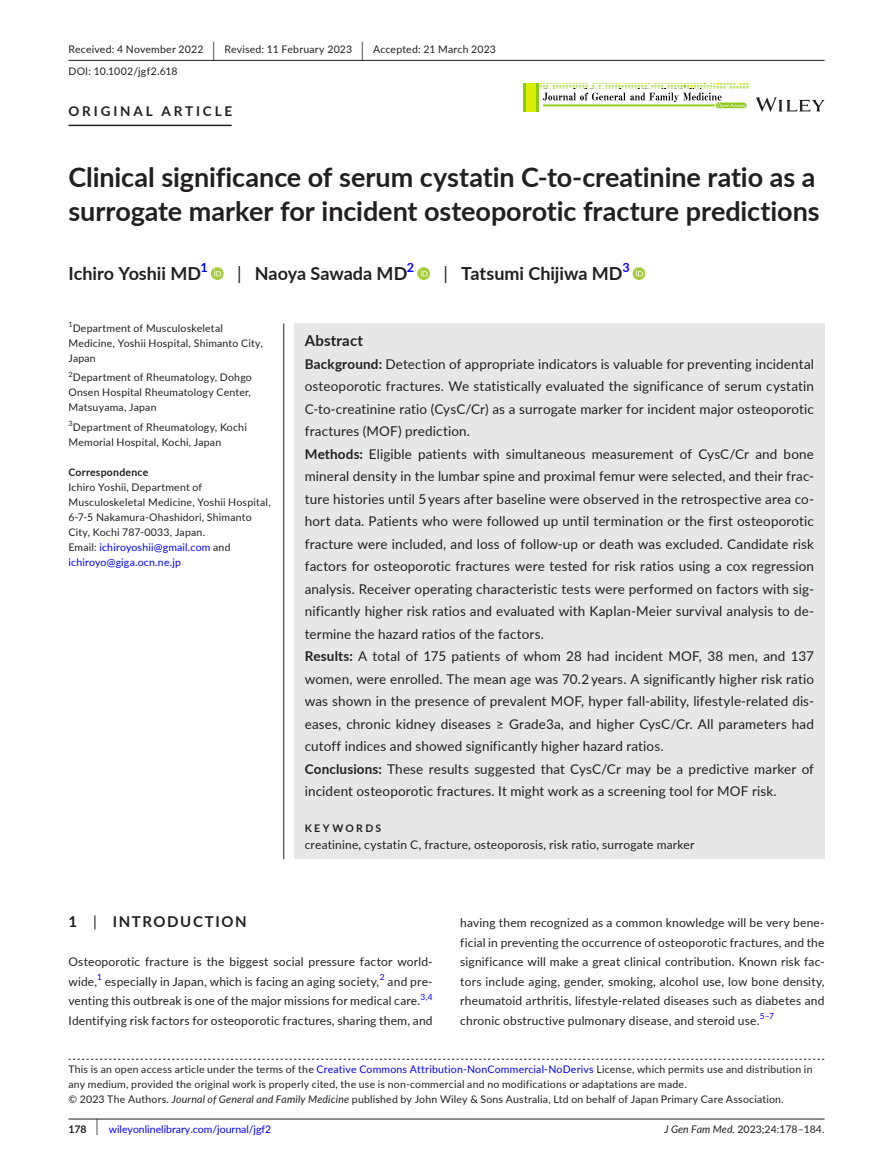
<style>
.page{position:relative;width:893px;height:1174px;background:#fff}
.page>*{position:absolute;margin:0;border:0;box-sizing:border-box;transform-origin:0 0}
.t1{font:700 27px/34.5px "Lato";letter-spacing:-.005em;color:#231f20}
.t2{font:700 18px "Lato";letter-spacing:-.005em;color:#231f20}
.t3{font:700 15px "Lato";letter-spacing:.1em;color:#231f20}
.t4{font:700 15px "Lato";letter-spacing:.015em;color:#231f20}
.t5{font:13.5px/22.5px "Lato";letter-spacing:.01em;color:#231f20}
.t6{font:700 13.5px "Lato";letter-spacing:.215em;color:#231f20}
.t7{font:700 12.6px "Lato";color:#00f}
.t8{font:12px/19.5px "Lato";letter-spacing:.015em;color:#231f20;text-align:justify}
.t9{font:10.5px/15px "Lato";letter-spacing:.02em;color:#231f20}
.t10{font:10.5px "Lato";color:#00f}
.t11{font:10.5px "Lato";color:#231f20}
.t12{font:700 10.5px "Lato";letter-spacing:.02em;color:#231f20}
.t13{font:700 10.5px "Lato";letter-spacing:.22em;color:#231f20}
.t14{font:7.35px "Lato";color:#231f20}
.s1{font-size:19.65px}
.s2{font-weight:400}
.s3{color:#00f}
.s4{font-weight:700}
.s5{font-style:italic}
.s6{font-weight:700;color:#231f20}
.s7{font-size:17.4px;color:#231f20}
</style>
<div class="page">
<hr style="left:68px;top:1118px;width:756px;height:1px;background:#231f20">
<svg style="left:756px;top:97px;width:68px;height:15px"></svg>
<svg style="left:543px;top:93px;width:203px;height:15px"></svg>
<img style="left:540px;top:83px;width:208px;height:5px">
<div style="left:523px;top:83px;width:16px;height:29px;background:#8cc919"></div>
<div style="left:526px;top:83px;width:10px;height:29px;background:#d9ed09"></div>
<hr style="left:68px;top:60px;width:756px;height:1px;background:#231f20">
<hr style="left:68px;top:125px;width:164px;height:1px;background:#231f20">
<svg style="left:211px;top:267px;width:13px;height:13px"></svg>
<svg style="left:214px;top:269px;width:7px;height:7px"></svg>
<svg style="left:417px;top:267px;width:13px;height:13px"></svg>
<svg style="left:421px;top:269px;width:7px;height:7px"></svg>
<svg style="left:633px;top:267px;width:12px;height:13px"></svg>
<svg style="left:636px;top:269px;width:7px;height:7px"></svg>
<svg style="left:68px;top:1058px;width:756px;height:1px"></svg>
<div style="left:294px;top:323px;width:530px;height:536px;background:#e6e7e9"></div>
<hr style="left:283px;top:323px;width:1px;height:536px;background:#231f20">
<p class="t9" style="left:68px;top:38px;width:429px;line-height:21.8px">Received: 4 November 2022 <span class="s1">|</span> Revised: 11 February 2023 <span class="s1">|</span> Accepted: 21 March 2023<br>DOI: 10.1002/jgf2.618</p>
<p class="t6" style="left:68px;top:101px;width:165px">ORIGINAL ARTICLE</p>
<h1 class="t1" style="left:68px;top:159px;width:753px">Clinical significance of serum cystatin C-to-creatinine ratio as a surrogate marker for incident osteoporotic fracture predictions</h1>
<h2 class="t2" style="left:68px;top:260px;width:134px">Ichiro Yoshii MD</h2>
<p class="t7" style="left:201px;top:258px;width:9px">1</p>
<h2 class="t2" style="left:237px;top:260px;width:172px"><span class="s2">|</span> Naoya Sawada MD</h2>
<p class="t7" style="left:407px;top:258px;width:9px">2</p>
<h2 class="t2" style="left:444px;top:260px;width:181px"><span class="s2">|</span> Tatsumi Chijiwa MD</h2>
<p class="t7" style="left:622px;top:258px;width:9px">3</p>
<p class="t14" style="left:68px;top:319px;width:6px">1</p>
<p class="t9" style="left:68px;top:320px;width:196px;text-indent:4px">Department of Musculoskeletal<br>Medicine, Yoshii Hospital, Shimanto City,<br>Japan</p>
<p class="t14" style="left:68px;top:369px;width:6px">2</p>
<p class="t9" style="left:68px;top:370px;width:185px;text-align:justify;text-indent:4px">Department of Rheumatology, Dohgo Onsen Hospital Rheumatology Center, Matsuyama, Japan</p>
<p class="t9" style="left:68px;top:419px;width:180px"><sup>3</sup>Department of Rheumatology, Kochi<br>Memorial Hospital, Kochi, Japan</p>
<p class="t12" style="left:68px;top:464px;width:81px">Correspondence</p>
<p class="t9" style="left:68px;top:479px;width:204px">Ichiro Yoshii, Department of Musculoskeletal Medicine, Yoshii Hospital, 6-7-5 Nakamura-Ohashidori, Shimanto City, Kochi 787-0033, Japan.<br>Email: <span class="s3">ichiroyoshii@gmail.com</span> and <span class="s3">ichiroyo@giga.ocn.ne.jp</span></p>
<p class="t4" style="left:305px;top:329px;width:60px">Abstract</p>
<p class="t5" style="left:305px;top:352px;width:511px"><span class="s4">Background:</span> Detection of appropriate indicators is valuable for preventing incidental osteoporotic fractures. We statistically evaluated the significance of serum cystatin C-to-creatinine ratio (CysC/Cr) as a surrogate marker for incident major osteoporotic fractures (MOF) prediction.<br><span class="s4">Methods:</span> Eligible patients with simultaneous measurement of CysC/Cr and bone mineral density in the lumbar spine and proximal femur were selected, and their frac&shy;ture histories until 5 years after baseline were observed in the retrospective area co&shy;hort data. Patients who were followed up until termination or the first osteoporotic fracture were included, and loss of follow-up or death was excluded. Candidate risk factors for osteoporotic fractures were tested for risk ratios using a cox regression analysis. Receiver operating characteristic tests were performed on factors with sig&shy;nificantly higher risk ratios and evaluated with Kaplan-Meier survival analysis to de&shy;termine the hazard ratios of the factors.<br><span class="s4">Results:</span> A total of 175 patients of whom 28 had incident MOF, 38 men, and 137 women, were enrolled. The mean age was 70.2 years. A significantly higher risk ratio was shown in the presence of prevalent MOF, hyper fall-ability, lifestyle-related dis&shy;eases, chronic kidney diseases ≥ Grade3a, and higher CysC/Cr. All parameters had cutoff indices and showed significantly higher hazard ratios.<br><span class="s4">Conclusions:</span> These results suggested that CysC/Cr may be a predictive marker of incident osteoporotic fractures. It might work as a screening tool for MOF risk.</p>
<p class="t13" style="left:305px;top:820px;width:78px">KEYWORDS</p>
<p class="t8" style="left:305px;top:834px;width:391px">creatinine, cystatin C, fracture, osteoporosis, risk ratio, surrogate marker</p>
<p class="t3" style="left:68px;top:911px;width:180px">1 <span class="s2">|</span> INTRODUCTION</p>
<p class="t8" style="left:68px;top:951px;width:366px">Osteoporotic fracture is the biggest social pressure factor world&shy;wide,<sup>1</sup> especially in Japan, which is facing an aging society,<sup>2</sup> and pre&shy;venting this outbreak is one of the major missions for medical care.<sup>3,4<br></sup>Identifying risk factors for osteoporotic fractures, sharing them, and</p>
<p class="t8" style="left:460px;top:912px;width:366px">having them recognized as a common knowledge will be very bene&shy;ficial in preventing the occurrence of osteoporotic fractures, and the significance will make a great clinical contribution. Known risk fac&shy;tors include aging, gender, smoking, alcohol use, low bone density, rheumatoid arthritis, lifestyle-related diseases such as diabetes and chronic obstructive pulmonary disease, and steroid use.<sup>5–7</sup></p>
<p class="t9" style="left:68px;top:1061px;width:746px">This is an open access article under the terms of the <span class="s3">Creative Commons Attribution-NonCommercial-NoDerivs</span> License, which permits use and distribution in any medium, provided the original work is properly cited, the use is non-commercial and no modifications or adaptations are made.<br>© 2023 The Authors. <span class="s5">Journal of General and Family Medicine</span> published by John Wiley &amp; Sons Australia, Ltd on behalf of Japan Primary Care Association.</p>
<p class="t10" style="left:68px;top:1121px;width:204px"><span class="s6">178</span> <span class="s7">|</span> wileyonlinelibrary.com/journal/jgf2</p>
<p class="t11" style="left:664px;top:1121px;width:162px"><span class="s5">J Gen Fam Med.</span> 2023;24:178–184.</p>
</div>
